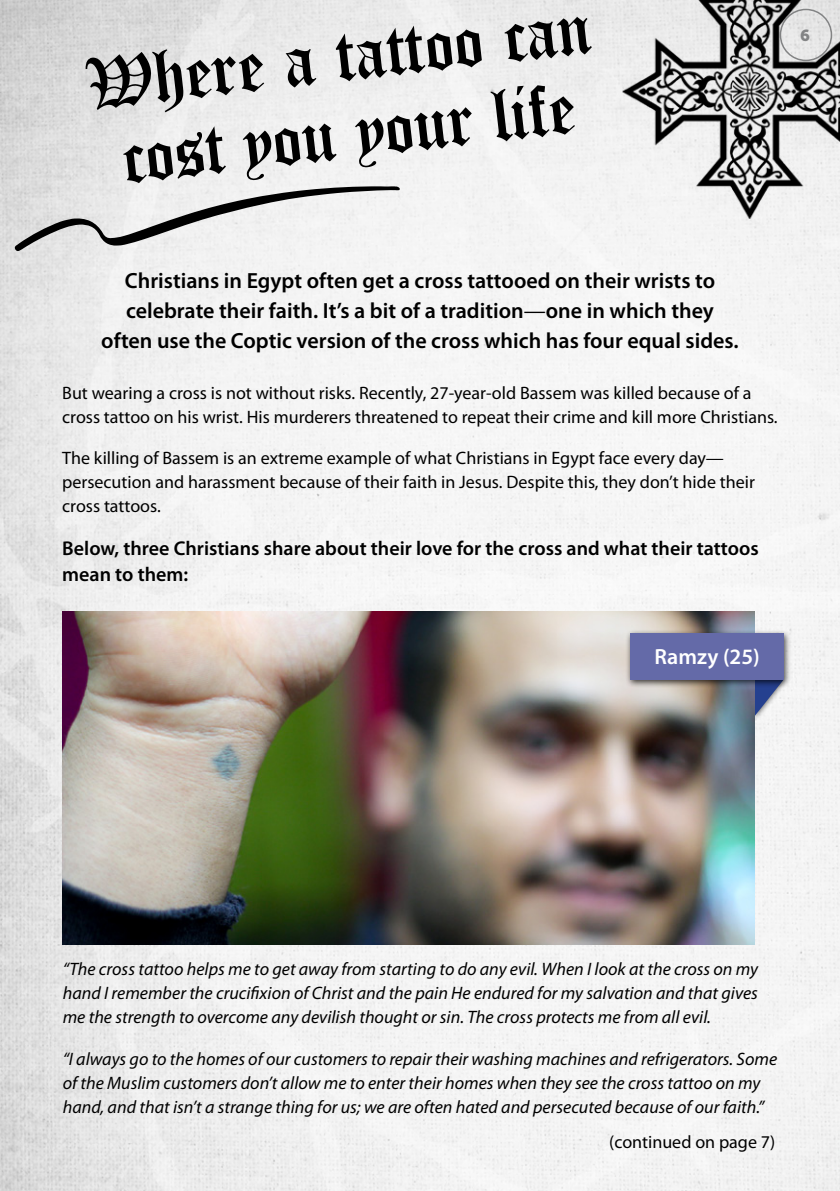
<style>
.page{position:relative;width:840px;height:1191px;background:#fff}
.page>*{position:absolute;margin:0;border:0;box-sizing:border-box;transform-origin:0 0}
.t1{font:75.6px/77.4px "ST Old English";color:#000;text-align:center}
.t2{font:600 22px/30px "Myriad Pro";color:#000;text-align:center}
.t3{font:600 22px "Myriad Pro";color:#fff}
.t4{font:600 20px/26px "Myriad Pro";color:#000}
.t5{font:italic 18px/24px "Myriad Pro";color:#000;text-align:justify}
.t6{font:18px/24px "Myriad Pro";color:#000}
.t7{font:15.8px "Museo Slab 900";color:#838485}
.s1{font-weight:400}
</style>
<div class="page">
<img style="left:0;top:0;width:839px;height:1191px">
<img style="left:622px;top:0;width:217px;height:218px">
<div style="left:748px;top:673px;width:40px;height:48px;background:#000;opacity:.75"></div>
<svg style="left:754px;top:688px;width:29px;height:28px"></svg>
<img style="left:62px;top:611px;width:692px;height:333px">
<div style="left:625px;top:629px;width:165px;height:59px;background:#000;opacity:.75"></div>
<div style="left:630px;top:632px;width:153px;height:47px;background:#646aa8"></div>
<svg style="left:11px;top:176px;width:391px;height:83px"></svg>
<h1 class="t1" style="left:84px;top:48px;width:506px;rotate:-7deg">Where a tattoo can cost you your life</h1>
<p class="t7" style="left:799px;top:26px;width:11px">6</p>
<p class="t2" style="left:101px;top:265px;width:638px">Christians in Egypt often get a cross tattooed on their wrists to celebrate their faith. It’s a bit of a tradition<span class="s1">—</span>one in which they often use the Coptic version of the cross which has four equal sides.</p>
<p class="t6" style="left:62px;top:381px;width:716px">But wearing a cross is not without risks. Recently, 27-year-old Bassem was killed because of a cross tattoo on his wrist. His murderers threatened to repeat their crime and kill more Christians.</p>
<p class="t6" style="left:62px;top:446px;width:693px">The killing of Bassem is an extreme example of what Christians in Egypt face every day— persecution and harassment because of their faith in Jesus. Despite this, they don’t hide their cross tattoos.</p>
<p class="t4" style="left:62px;top:535px;width:697px">Below, three Christians share about their love for the cross and what their tattoos mean to them:</p>
<p class="t3" style="left:654px;top:643px;width:107px">Ramzy (25)</p>
<p class="t5" style="left:63px;top:957px;width:696px">“The cross tattoo helps me to get away from starting to do any evil. When I look at the cross on my hand I remember the crucifixion of Christ and the pain He endured for my salvation and that gives me the strength to overcome any devilish thought or sin. The cross protects me from all evil.</p>
<p class="t5" style="left:63px;top:1046px;width:715px;text-align:left">“I always go to the homes of our customers to repair their washing machines and refrigerators. Some of the Muslim customers don’t allow me to enter their homes when they see the cross tattoo on my hand, and that isn’t a strange thing for us; we are often hated and persecuted because of our faith.”</p>
<p class="t6" style="left:609px;top:1129px;width:167px">(continued on page 7)</p>
</div>
